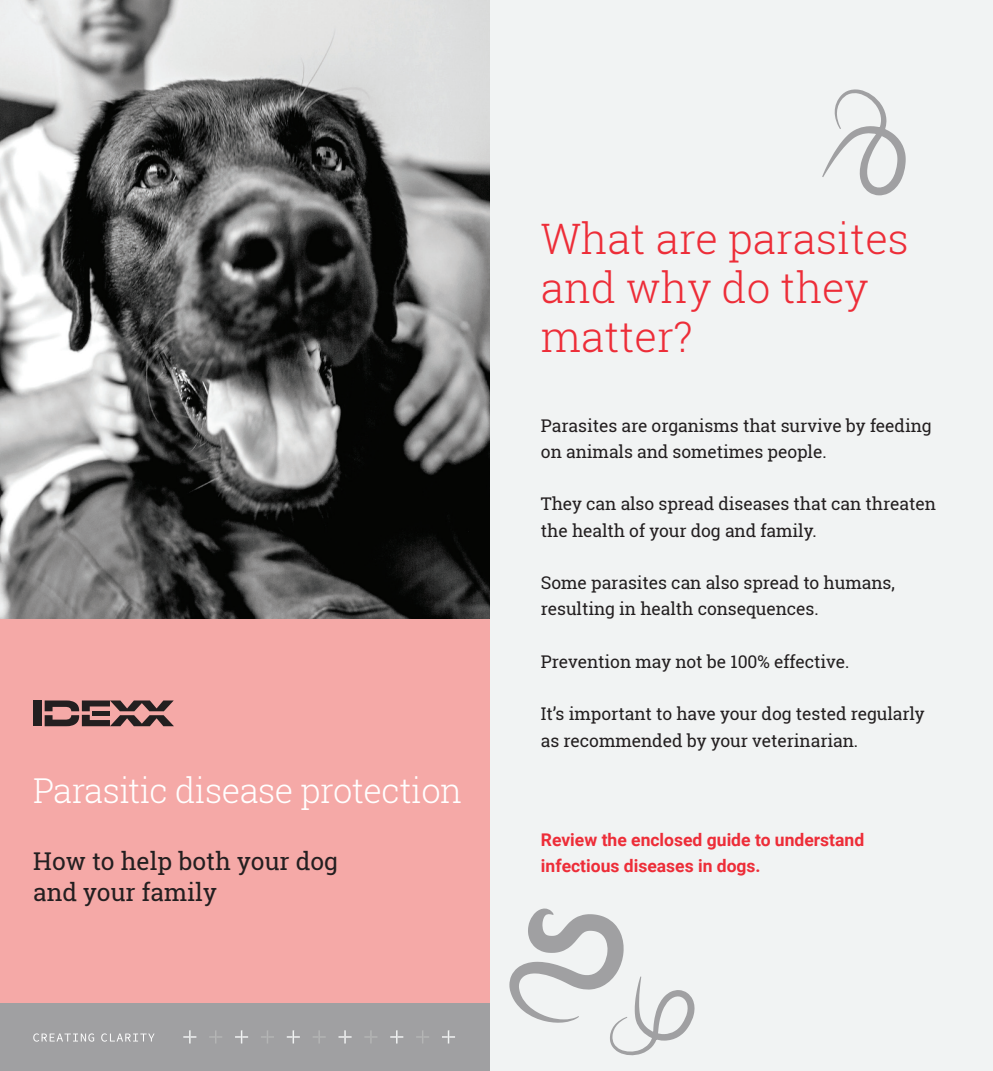
<style>
.page{position:relative;width:993px;height:1071px;background:#fff}
.page>*{position:absolute;margin:0;border:0;box-sizing:border-box;transform-origin:0 0}
.t1{font:300 42px/49px "Roboto Slab";color:#ed2d38}
.t2{font:300 34.3px "Roboto Slab";letter-spacing:-.015em;color:#fff}
.t3{font:24.5px/31.5px "Roboto Slab";color:#231f20}
.t4{font:17.5px/26.2px "Roboto Slab";letter-spacing:-.005em;color:#231f20}
.t5{font:700 17.5px "Roboto";color:#ed2d38}
</style>
<div class="page">
<div style="left:489px;top:0;width:503px;height:1071px;background:#f1f3f3"></div>
<img style="left:0;top:0;width:489px;height:620px">
<div style="left:0;top:1003px;width:489px;height:68px;background:#a0a0a2"></div>
<div style="left:0;top:620px;width:489px;height:383px;background:#f5a9a7"></div>
<svg style="left:183px;top:1030px;width:13px;height:14px"></svg>
<svg style="left:209px;top:1030px;width:13px;height:14px"></svg>
<svg style="left:235px;top:1030px;width:13px;height:14px"></svg>
<svg style="left:261px;top:1030px;width:13px;height:14px"></svg>
<svg style="left:287px;top:1030px;width:13px;height:14px"></svg>
<svg style="left:313px;top:1030px;width:13px;height:13px"></svg>
<svg style="left:338px;top:1030px;width:13px;height:14px"></svg>
<svg style="left:365px;top:1031px;width:12px;height:12px"></svg>
<svg style="left:390px;top:1030px;width:13px;height:14px"></svg>
<svg style="left:416px;top:1030px;width:13px;height:14px"></svg>
<svg style="left:442px;top:1030px;width:13px;height:14px"></svg>
<svg style="left:33px;top:1033px;width:61px;height:9px"></svg>
<svg style="left:101px;top:1033px;width:53px;height:9px"></svg>
<div style="left:33px;top:701px;width:8px;height:25px;background:#231f20"></div>
<svg style="left:45px;top:700px;width:129px;height:26px"></svg>
<svg style="left:822px;top:89px;width:83px;height:107px"></svg>
<svg style="left:509px;top:909px;width:185px;height:147px"></svg>
<p class="t2" style="left:33px;top:767px;width:430px">Parasitic disease protection</p>
<p class="t3" style="left:33px;top:845px;width:306px">How to help both your dog and your family</p>
<p class="t1" style="left:541px;top:213px;width:369px">What are parasites and why do they matter?</p>
<p class="t4" style="left:541px;top:412px;width:392px">Parasites are organisms that survive by feeding on animals and sometimes people.</p>
<p class="t4" style="left:541px;top:491px;width:396px">They can also spread diseases that can threaten the health of your dog and family.</p>
<p class="t4" style="left:541px;top:569px;width:355px">Some parasites can also spread to humans, resulting in health consequences.</p>
<p class="t4" style="left:541px;top:648px;width:310px">Prevention may not be 100% effective.</p>
<p class="t4" style="left:541px;top:701px;width:385px">It’s important to have your dog tested regularly</p>
<p class="t4" style="left:541px;top:727px;width:319px">as recommended by your veterinarian.</p>
<p class="t5" style="left:541px;top:827px;width:325px">Review the enclosed guide to understand</p>
<p class="t5" style="left:541px;top:854px;width:221px">infectious diseases in dogs.</p>
</div>
